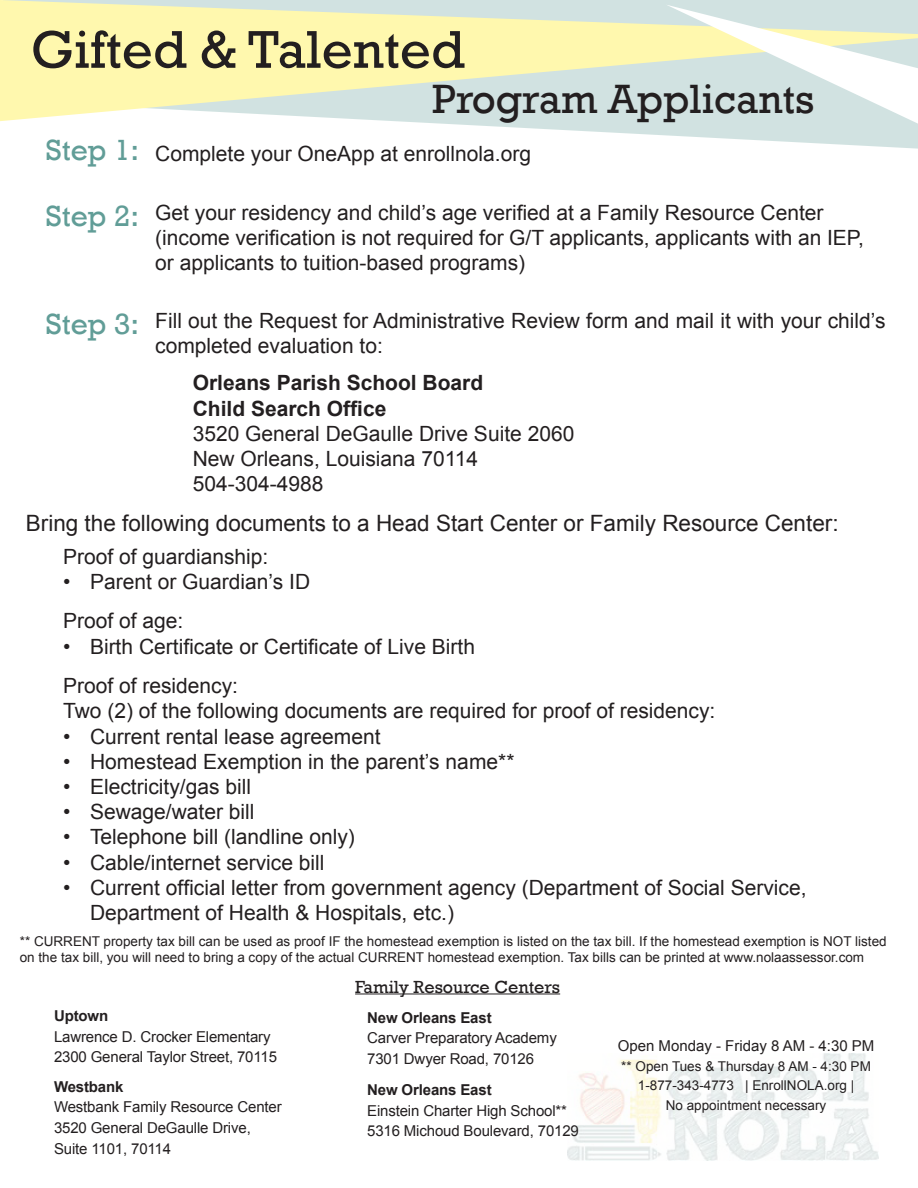
<style>
.page{position:relative;width:918px;height:1188px;background:#fff}
.page>*{position:absolute;margin:0;border:0;box-sizing:border-box;transform-origin:0 0}
.t1{font:54px "Rockwell";color:#231f20}
.t2{font:42px "Rockwell";color:#231f20}
.t3{font:30px "Rockwell";color:#619d97}
.t4{font:22.5px "Arial";color:#231f20}
.t5{font:21px/25.2px "Arial";color:#231f20}
.t6{font:700 21px "Arial";color:#231f20}
.t7{font:18px "Rockwell";color:#231f20}
.School_info{font:15px/20.7px "Arial";letter-spacing:-.01em;color:#231f20}
.School_info-2{font:700 15px "Arial";letter-spacing:-.01em;color:#231f20}
.t8{font:13.5px/16.2px "Arial";color:#231f20}
</style>
<div class="page">
<svg style="left:0;top:121px;width:918px;height:28px"></svg>
<svg style="left:0;top:0;width:918px;height:121px;fill:#fff8ae"></svg>
<img style="left:567px;top:1053px;width:312px;height:108px">
<svg style="left:666px;top:5px;width:252px;height:119px"></svg>
<hr style="left:355px;top:994px;width:205px;height:1px;background:#231f20">
<p class="t1" style="left:31px;top:18px;width:435px">Gifted &amp; Talented</p>
<p class="t2" style="left:432px;top:75px;width:384px">Program Applicants</p>
<p class="t3" style="left:46px;top:133px;width:95px">Step 1:</p>
<p class="t5" style="left:155px;top:141px;width:377px">Complete your OneApp at enrollnola.org</p>
<p class="t3" style="left:46px;top:198px;width:95px">Step 2:</p>
<p class="t5" style="left:155px;top:200px;width:670px">Get your residency and child’s age verified at a Family Resource Center</p>
<p class="t5" style="left:155px;top:225px;width:710px">(income verification is not required for G/T applicants, applicants with an IEP, or applicants to tuition-based programs)</p>
<p class="t5" style="left:155px;top:308px;width:732px">Fill out the Request for Administrative Review form and mail it with your child’s completed evaluation to:</p>
<p class="t3" style="left:46px;top:306px;width:95px">Step 3:</p>
<p class="t6" style="left:193px;top:369px;width:292px">Orleans Parish School Board</p>
<p class="t6" style="left:193px;top:394px;width:195px">Child Search Office</p>
<p class="t5" style="left:193px;top:421px;width:383px">3520 General DeGaulle Drive Suite 2060</p>
<p class="t5" style="left:193px;top:446px;width:287px">New Orleans, Louisiana 70114</p>
<p class="t5" style="left:193px;top:471px;width:132px">504-304-4988</p>
<p class="t4" style="left:26px;top:508px;width:814px">Bring the following documents to a Head Start Center or Family Resource Center:</p>
<p class="t5" style="left:63px;top:544px;width:207px">Proof of guardianship:</p>
<p class="t5" style="left:63px;top:569px;width:249px">• Parent or Guardian’s ID</p>
<p class="t5" style="left:63px;top:609px;width:122px">Proof of age:</p>
<p class="t5" style="left:63px;top:634px;width:414px">• Birth Certificate or Certificate of Live Birth</p>
<p class="t5" style="left:63px;top:673px;width:177px">Proof of residency:</p>
<p class="t5" style="left:63px;top:699px;width:654px">Two (2) of the following documents are required for proof of residency:</p>
<p class="t5" style="left:63px;top:724px;width:319px">• Current rental lease agreement</p>
<p class="t5" style="left:63px;top:749px;width:453px">• Homestead Exemption in the parent’s name**</p>
<p class="t5" style="left:63px;top:774px;width:190px">• Electricity/gas bill</p>
<p class="t5" style="left:63px;top:799px;width:193px">• Sewage/water bill</p>
<p class="t5" style="left:63px;top:825px;width:293px">• Telephone bill (landline only)</p>
<p class="t5" style="left:63px;top:850px;width:263px">• Cable/internet service bill</p>
<p class="t5" style="left:90px;top:875px;width:718px;text-indent:-27px">• Current official letter from government agency (Department of Social Service,<br>Department of Health &amp; Hospitals, etc.)</p>
<p class="t8" style="left:20px;top:933px;width:868px">** CURRENT property tax bill can be used as proof IF the homestead exemption is listed on the tax bill. If the homestead exemption is NOT listed on the tax bill, you will need to bring a copy of the actual CURRENT homestead exemption. Tax bills can be printed at www.nolaassessor.com</p>
<p class="School_info-2" style="left:54px;top:1006px;width:56px">Uptown</p>
<p class="School_info" style="left:54px;top:1026px;width:225px">Lawrence D. Crocker Elementary<br>2300 General Taylor Street, 70115</p>
<p class="School_info-2" style="left:54px;top:1076px;width:71px">Westbank</p>
<p class="School_info" style="left:54px;top:1097px;width:229px">Westbank Family Resource Center<br>3520 General DeGaulle Drive,<br>Suite 1101, 70114</p>
<p class="t7" style="left:355px;top:976px;width:207px">Family Resource Centers</p>
<p class="School_info-2" style="left:367px;top:1007px;width:126px">New Orleans East</p>
<p class="School_info" style="left:367px;top:1028px;width:191px">Carver Preparatory Academy<br>7301 Dwyer Road, 70126</p>
<p class="School_info-2" style="left:367px;top:1080px;width:126px">New Orleans East</p>
<p class="School_info" style="left:367px;top:1100px;width:201px">Einstein Charter High School**</p>
<p class="School_info" style="left:367px;top:1121px;width:213px">5316 Michoud Boulevard, 70129</p>
<p class="School_info" style="left:618px;top:1036px;width:258px">Open Monday - Friday 8 AM - 4:30 PM</p>
<p class="t8" style="left:621px;top:1058px;width:251px">** Open Tues &amp; Thursday 8 AM - 4:30 PM</p>
<p class="t8" style="left:638px;top:1077px;width:218px">1-877-343-4773 | EnrollNOLA.org |</p>
<p class="t8" style="left:666px;top:1097px;width:162px">No appointment necessary</p>
</div>
